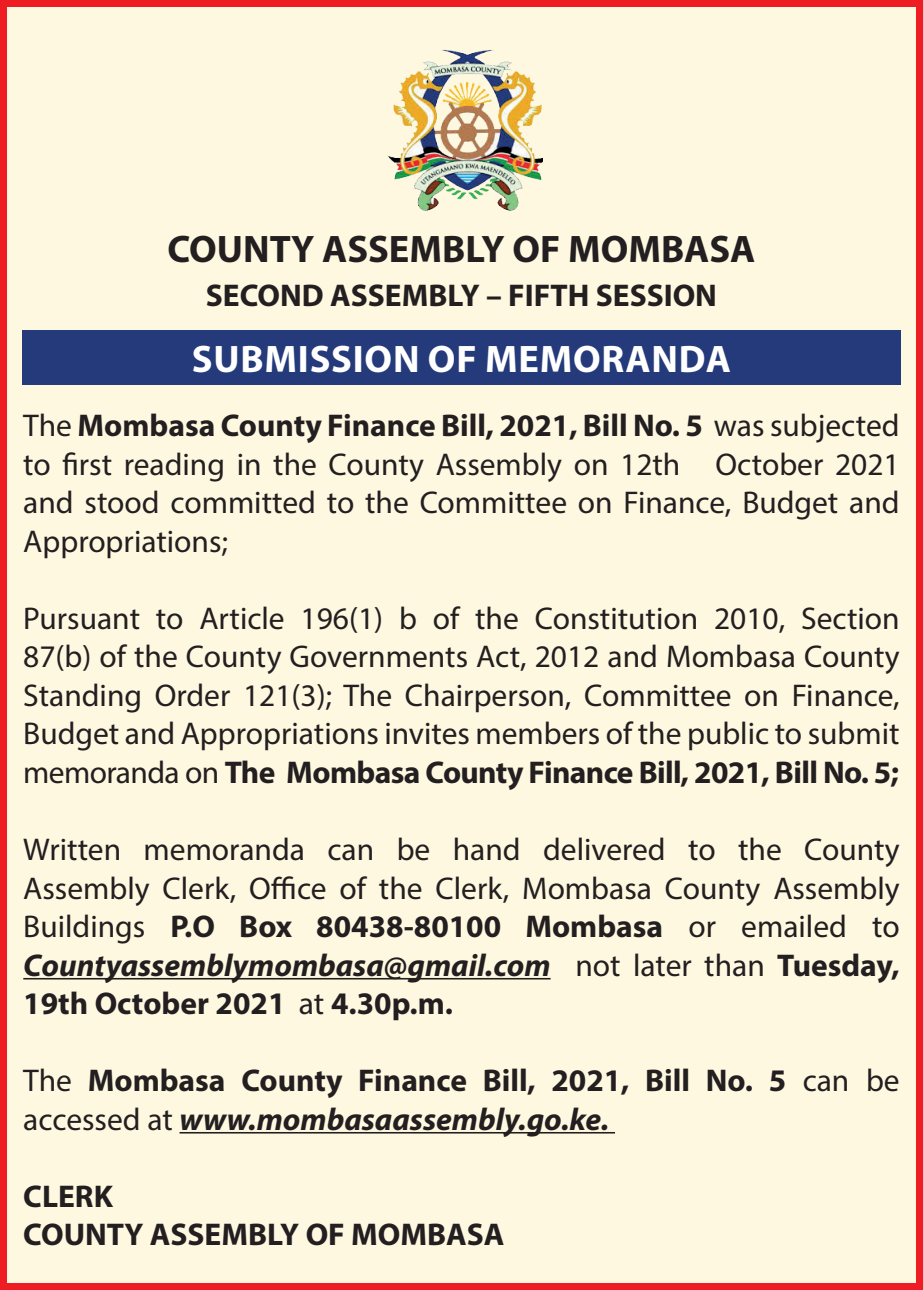
<style>
.page{position:relative;width:923px;height:1290px;background:#fff}
.page>*{position:absolute;margin:0;border:0;box-sizing:border-box;transform-origin:0 0}
.t1{font:700 38.5px "Myriad Pro";color:#231f20}
.t2{font:700 38.5px "Myriad Pro";letter-spacing:.02em;color:#fff}
.t3{font:31.5px/38.5px "Myriad Pro";color:#231f20;text-align:justify}
.t4{font:700 31.5px/38.5px "Myriad Pro";color:#231f20}
.s1{font-weight:700}
.s2{font-weight:700;font-style:italic}
.s3{font-weight:400}
.s4{font-style:italic}
</style>
<div class="page">
<div style="left:4px;top:4px;width:915px;height:1282px;background:#fef8e1"></div>
<div style="left:0;top:0;width:922px;height:1290px;border:7px solid #ee1d23"></div>
<div style="left:22px;top:330px;width:878px;height:55px;background:#243a7a"></div>
<hr style="left:23px;top:978px;width:527px;height:1px;background:#231f20">
<hr style="left:179px;top:1132px;width:436px;height:1px;background:#231f20">
<img style="left:388px;top:50px;width:154px;height:161px">
<p class="t1" style="left:167px;top:224px;width:589px">COUNTY ASSEMBLY OF MOMBASA</p>
<p class="t4" style="left:206px;top:275px;width:512px">SECOND ASSEMBLY – FIFTH SESSION</p>
<p class="t2" style="left:192px;top:333px;width:540px">SUBMISSION OF MEMORANDA</p>
<p class="t3" style="left:23px;top:406px;width:877px">The <span class="s1">Mombasa County Finance Bill, 2021, Bill No. 5</span> was subjected to first reading in the County Assembly on 12th October 2021 and stood committed to the Committee on Finance, Budget and Appropriations;</p>
<p class="t3" style="left:23px;top:599px;width:877px">Pursuant to Article 196(1) b of the Constitution 2010, Section 87(b) of the County Governments Act, 2012 and Mombasa County Standing Order 121(3); The Chairperson, Committee on Finance, Budget and Appropriations invites members of the public to submit memoranda on <span class="s1">The Mombasa County Finance Bill, 2021, Bill No. 5;</span></p>
<p class="t3" style="left:23px;top:830px;width:877px">Written memoranda can be hand delivered to the County Assembly Clerk, Office of the Clerk, Mombasa County Assembly Buildings <span class="s1">P.O Box 80438-80100 Mombasa</span> or emailed to <span class="s2">Countyassemblymombasa@gmail.com</span> not later than <span class="s1">Tuesday, 19th October 2021</span> at <span class="s1">4.30p.m.</span></p>
<p class="t4" style="left:23px;top:1060px;width:877px"><span class="s3">The</span> Mombasa County Finance Bill, 2021, Bill No. 5 <span class="s3">can be accessed at</span> <span class="s4">www.mombasaassembly.go.ke.</span></p>
<p class="t4" style="left:23px;top:1175px;width:482px">CLERK<br>COUNTY ASSEMBLY OF MOMBASA</p>
</div>
